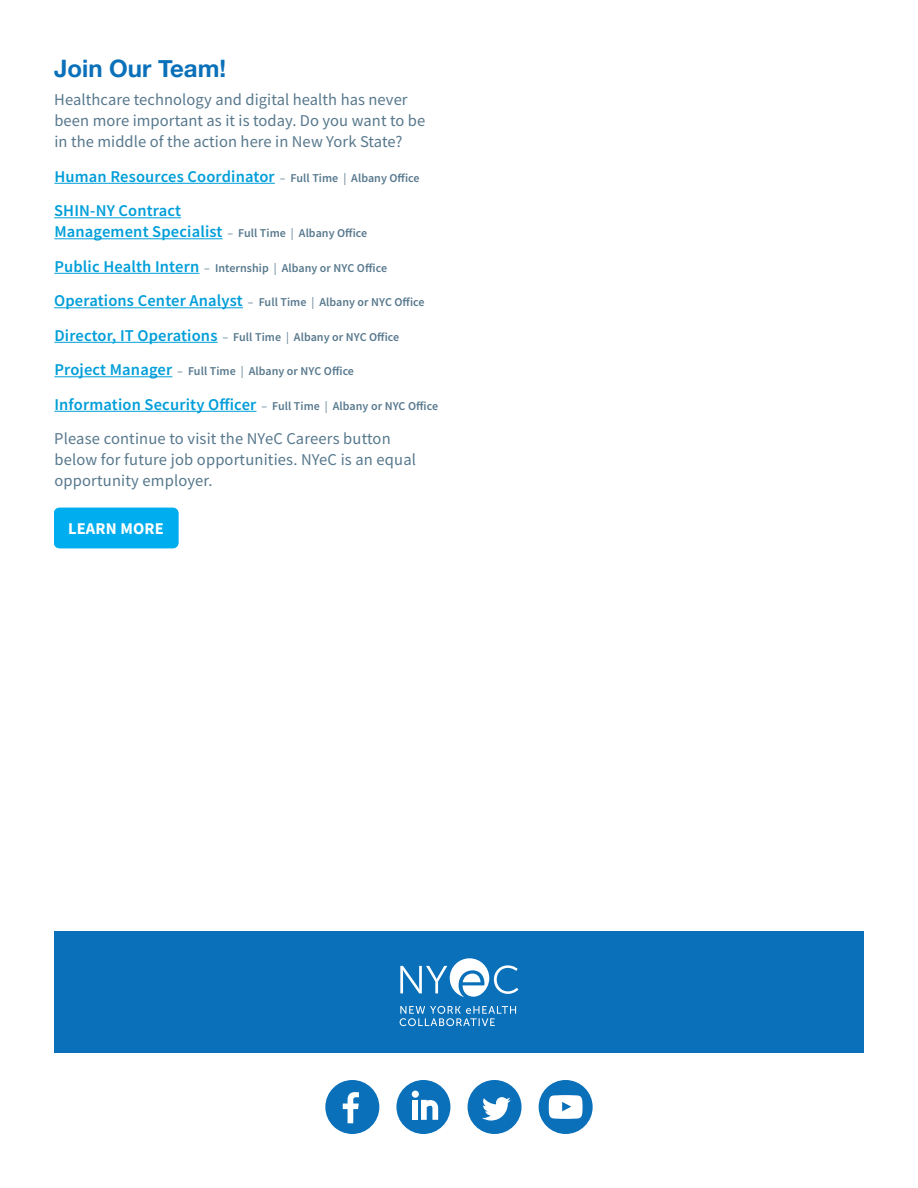
<style>
.page{position:relative;width:918px;height:1188px;background:#fff}
.page>*{position:absolute;margin:0;border:0;box-sizing:border-box;transform-origin:0 0}
.t1{font:700 24px "Helvetica Neue";color:#0970b9}
.t2{font:16.5px/21px "Source Sans Pro";letter-spacing:.005em;color:#57788d}
.t3{font:600 16.5px/21px "Source Sans Pro";letter-spacing:.01em;color:#009ed9}
.t4{font:700 16.5px "Source Sans Pro";letter-spacing:.01em;color:#fff}
.t5{font:600 12px "Source Sans Pro";letter-spacing:.005em;color:#57788d}
.s1{font-weight:400;font-size:12px;color:#57788d}
.s2{font-size:12px;color:#57788d}
.s3{font-size:16.5px;color:#009ed9}
.s4{font-weight:400}
</style>
<div class="page">
<hr style="left:54px;top:183px;width:221px;height:1px;background:#009ed9">
<hr style="left:54px;top:217px;width:127px;height:1px;background:#009ed9">
<hr style="left:54px;top:238px;width:169px;height:1px;background:#009ed9">
<hr style="left:54px;top:273px;width:145px;height:1px;background:#009ed9">
<hr style="left:54px;top:307px;width:189px;height:1px;background:#009ed9">
<hr style="left:54px;top:342px;width:164px;height:1px;background:#009ed9">
<hr style="left:54px;top:376px;width:118px;height:1px;background:#009ed9">
<hr style="left:54px;top:411px;width:203px;height:1px;background:#009ed9">
<div style="left:54px;top:508px;width:124px;height:40px;background:#00aeef;border-radius:5px"></div>
<div style="left:54px;top:932px;width:810px;height:121px;background:#0970b9"></div>
<svg style="left:400px;top:958px;width:118px;height:68px"></svg>
<div style="left:468px;top:1080px;width:54px;height:54px;background:#0970b9;border-radius:50%"></div>
<svg style="left:482px;top:1097px;width:29px;height:24px"></svg>
<div style="left:325px;top:1080px;width:54px;height:54px;background:#0970b9;border-radius:50%"></div>
<svg style="left:343px;top:1092px;width:16px;height:31px"></svg>
<div style="left:396px;top:1080px;width:54px;height:54px;background:#0970b9;border-radius:50%"></div>
<div style="left:412px;top:1100px;width:6px;height:20px;background:#fff"></div>
<svg style="left:421px;top:1100px;width:17px;height:20px"></svg>
<div style="left:412px;top:1091px;width:7px;height:7px;background:#fff;border-radius:50%"></div>
<div style="left:539px;top:1080px;width:54px;height:54px;background:#0970b9;border-radius:50%"></div>
<svg style="left:549px;top:1095px;width:34px;height:24px"></svg>
<h2 class="t1" style="left:54px;top:50px;width:173px">Join Our Team!</h2>
<p class="t2" style="left:54px;top:89px;width:373px">Healthcare technology and digital health has never been more important as it is today. Do you want to be in the middle of the action here in New York State?</p>
<h4 class="t3" style="left:54px;top:166px;width:367px">Human Resources Coordinator <span class="s1">–</span> <span class="s2">Full Time</span> <span class="s1">|</span> <span class="s2">Albany Ofice</span></h4>
<p class="t3" style="left:54px;top:200px;width:315px">SHIN-NY Contract<br>Management Specialist <span class="s1">–</span> <span class="s2">Full Time</span> <span class="s1">|</span> <span class="s2">Albany Ofice</span></p>
<p class="t5" style="left:54px;top:260px;width:334px"><span class="s3">Public Health Intern</span> <span class="s4">–</span> Internship <span class="s4">|</span> Albany or NYC Ofice</p>
<p class="t5" style="left:54px;top:294px;width:372px"><span class="s3">Operations Center Analyst</span> <span class="s4">–</span> Full Time <span class="s4">|</span> Albany or NYC Ofice</p>
<p class="t5" style="left:54px;top:329px;width:346px"><span class="s3">Director, IT Operations</span> <span class="s4">–</span> Full Time <span class="s4">|</span> Albany or NYC Ofice</p>
<p class="t5" style="left:54px;top:363px;width:301px"><span class="s3">Project Manager</span> <span class="s4">–</span> Full Time <span class="s4">|</span> Albany or NYC Ofice</p>
<p class="t3" style="left:54px;top:394px;width:385px">Information Security Oficer <span class="s1">–</span> <span class="s2">Full Time</span> <span class="s1">|</span> <span class="s2">Albany or NYC Ofice</span></p>
<p class="t2" style="left:54px;top:428px;width:363px">Please continue to visit the NYeC Careers button below for future job opportunities. NYeC is an equal opportunity employer.</p>
<p class="t4" style="left:68px;top:518px;width:97px">LEARN MORE</p>
</div>
